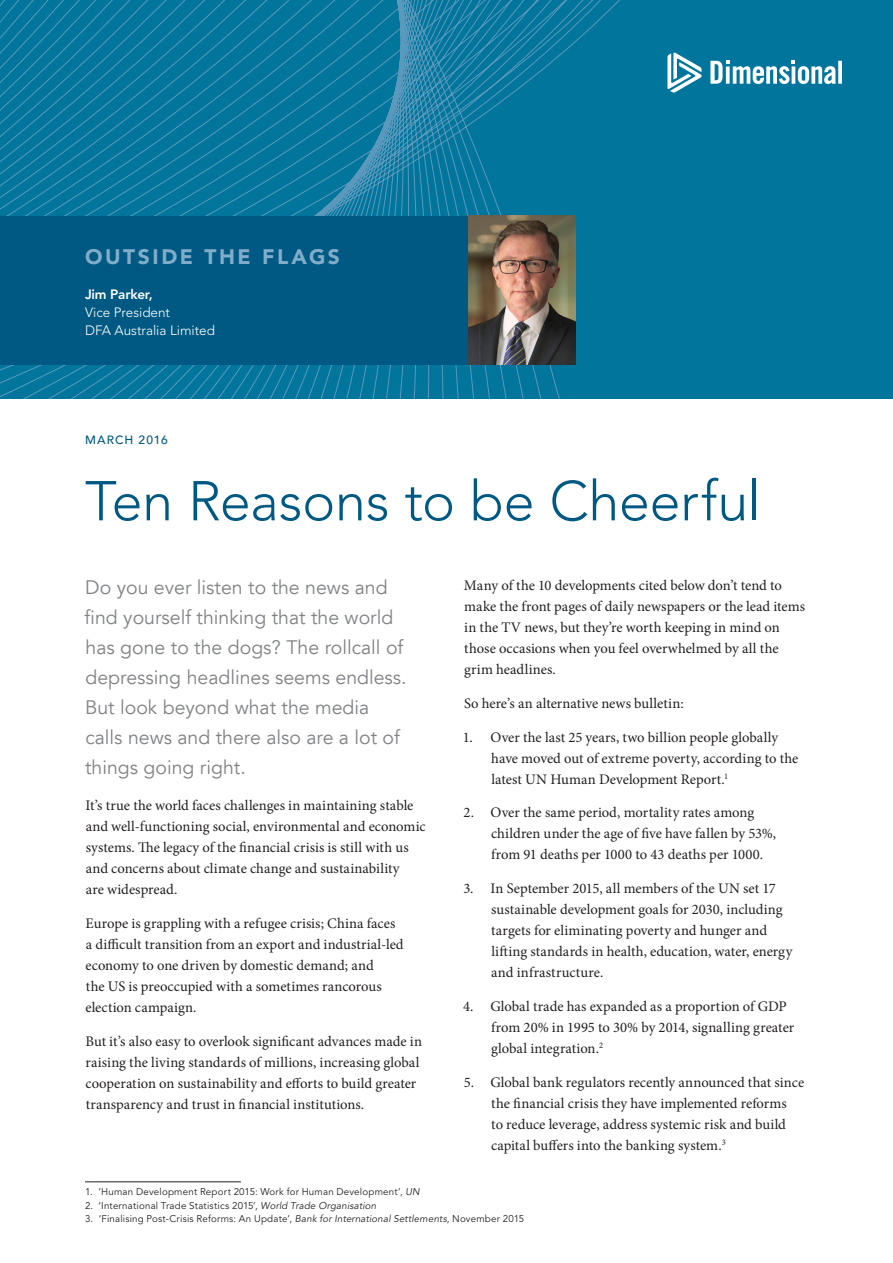
<style>
.page{position:relative;width:893px;height:1263px;background:#fff}
.page>*{position:absolute;margin:0;border:0;box-sizing:border-box;transform-origin:0 0}
.Headline{font:300 55.5px "Avenir LT";letter-spacing:-.005em;color:#005983}
.t1{font:900 21px "Avenir LT";letter-spacing:.12em;color:#81adca}
.Intro_Paragraph{font:19.5px/30px "Avenir LT";color:#808285}
.Body_Copy{font:14.7px/21px "Minion Pro";color:#231f20}
.t2{font:300 13.5px/18px "Avenir LT Std";color:#fff}
.t3{font:800 13.5px "Avenir LT Std";letter-spacing:-.015em;color:#fff}
.Date{font:500 12px "Avenir LT";letter-spacing:.09em;color:#005983}
.Footnote_Style{font:9.75px "Avenir LT Std";letter-spacing:.02em;color:#231f20}
.s1{font-style:italic}
</style>
<div class="page">
<div style="left:0;top:0;width:893px;height:398px;background:#02759d"></div>
<svg style="left:0;top:0;width:795px;height:398px"></svg>
<svg style="left:667px;top:53px;width:35px;height:40px"></svg>
<svg style="left:710px;top:61px;width:132px;height:23px"></svg>
<div style="left:0;top:216px;width:575px;height:149px;background:#005983"></div>
<img style="left:469px;top:216px;width:106px;height:149px">
<hr style="left:85px;top:1181px;width:156px;height:1px;background:#231f20">
<p class="t1" style="left:85px;top:244px;width:256px">OUTSIDE THE FLAGS</p>
<p class="t3" style="left:85px;top:286px;width:69px">Jim Parker,</p>
<p class="t2" style="left:85px;top:303px;width:132px">Vice President<br>DFA Australia Limited</p>
<p class="Date" style="left:85px;top:433px;width:84px">MARCH 2016</p>
<p class="Headline" style="left:85px;top:469px;width:678px">Ten Reasons to be Cheerful</p>
<p class="Intro_Paragraph" style="left:85px;top:573px;width:324px">Do you ever listen to the news and find yourself thinking that the world has gone to the dogs? The rollcall of depressing headlines seems endless.<br>But look beyond what the media calls news and there also are a lot of things going right.</p>
<p class="Body_Copy" style="left:86px;top:795px;width:342px">It’s true the world faces challenges in maintaining stable and well-functioning social, environmental and economic systems. The legacy of the financial crisis is still with us and concerns about climate change and sustainability<br>are widespread.</p>
<p class="Body_Copy" style="left:85px;top:913px;width:320px">Europe is grappling with a refugee crisis; China faces a difficult transition from an export and industrial-led economy to one driven by domestic demand; and<br>the US is preoccupied with a sometimes rancorous election campaign.</p>
<p class="Body_Copy" style="left:86px;top:1030px;width:338px">But it’s also easy to overlook significant advances made in raising the living standards of millions, increasing global cooperation on sustainability and efforts to build greater transparency and trust in financial institutions.</p>
<p class="Body_Copy" style="left:464px;top:575px;width:343px">Many of the 10 developments cited below don’t tend to make the front pages of daily newspapers or the lead items in the TV news, but they’re worth keeping in mind on those occasions when you feel overwhelmed by all the grim headlines.</p>
<p class="Body_Copy" style="left:464px;top:693px;width:221px">So here’s an alternative news bulletin:</p>
<p class="Body_Copy" style="left:491px;top:726px;width:309px;text-indent:-29px">1. Over the last 25 years, two billion people globally have moved out of extreme poverty, according to the latest UN Human Development Report.<sup>1</sup></p>
<p class="Body_Copy" style="left:491px;top:802px;width:287px;text-indent:-27px">2. Over the same period, mortality rates among children under the age of five have fallen by 53%, from 91 deaths per 1000 to 43 deaths per 1000.</p>
<p class="Body_Copy" style="left:491px;top:878px;width:303px;text-indent:-28px">3. In September 2015, all members of the UN set 17 sustainable development goals for 2030, including targets for eliminating poverty and hunger and lifting standards in health, education, water, energy and infrastructure.</p>
<p class="Body_Copy" style="left:491px;top:996px;width:305px;text-indent:-28px">4. Global trade has expanded as a proportion of GDP from 20% in 1995 to 30% by 2014, signalling greater global integration.<sup>2</sup></p>
<p class="Body_Copy" style="left:491px;top:1071px;width:315px;text-indent:-27px">5. Global bank regulators recently announced that since the financial crisis they have implemented reforms<br>to reduce leverage, address systemic risk and build capital buffers into the banking system.<sup>3</sup></p>
<p class="Footnote_Style" style="left:85px;top:1186px;width:336px">1. ‘Human Development Report 2015: Work for Human Development’, <span class="s1">UN</span></p>
<p class="Footnote_Style" style="left:85px;top:1200px;width:293px">2. ‘International Trade Statistics 2015’, <span class="s1">World Trade Organisation</span></p>
<p class="Footnote_Style" style="left:85px;top:1213px;width:441px">3. ‘Finalising Post-Crisis Reforms: An Update’, <span class="s1">Bank for International Settlements</span>, November 2015</p>
</div>
